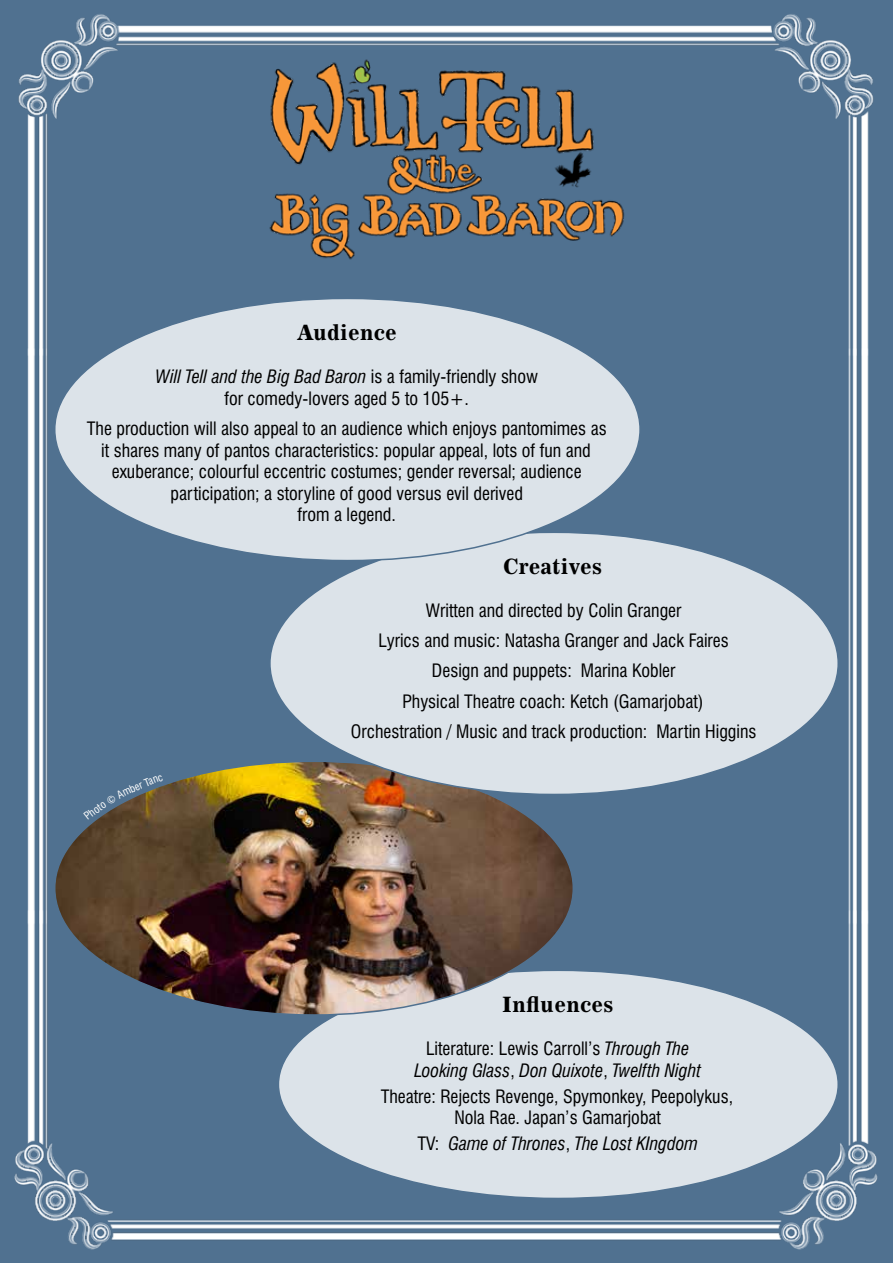
<style>
.page{position:relative;width:893px;height:1263px;background:#fff}
.page>*{position:absolute;margin:0;border:0;box-sizing:border-box;transform-origin:0 0}
.Sub_Header{font:21px "News 705 BT Bold B";color:#000}
.Para_Style{font:condensed 18px/21.6px "Swiss 721 BT";color:#000;text-align:center}
.Para_Style-2{font:italic condensed 18px/21.6px "Swiss 721 BT";color:#000;text-align:center}
.s1{font-style:italic}
.s2{font-style:normal}
</style>
<div class="page">
<img style="left:0;top:0;width:893px;height:1263px">
<div style="left:278px;top:970px;width:560px;height:228px;background:#dce3e9;border-radius:50%"></div>
<img style="left:55px;top:761px;width:518px;height:254px">
<div style="left:270px;top:532px;width:568px;height:262px;background:#dce3e9;border-radius:50%"></div>
<div style="left:55px;top:298px;width:585px;height:263px;background:#dce3e9;border-radius:50%"></div>
<img style="left:249px;top:54px;width:393px;height:214px">
<svg style="left:83px;top:774px;width:80px;height:46px;background:#57646d"></svg>
<p class="Sub_Header" style="left:297px;top:320px;width:102px">Audience</p>
<p class="Para_Style" style="left:155px;top:366px;width:384px"><span class="s1">Will Tell and the Big Bad Baron</span> is a family-friendly show for comedy-lovers aged 5 to 105+.</p>
<p class="Para_Style" style="left:87px;top:418px;width:521px">The production will also appeal to an audience which enjoys pantomimes as it shares many of pantos characteristics: popular appeal, lots of fun and exuberance; colourful eccentric costumes; gender reversal; audience participation; a storyline of good versus evil derived<br>from a legend.</p>
<p class="Sub_Header" style="left:503px;top:554px;width:101px">Creatives</p>
<p class="Para_Style" style="left:426px;top:600px;width:257px">Written and directed by Colin Granger</p>
<p class="Para_Style" style="left:379px;top:630px;width:352px">Lyrics and music: Natasha Granger and Jack Faires</p>
<p class="Para_Style" style="left:432px;top:660px;width:245px">Design and puppets: Marina Kobler</p>
<p class="Para_Style" style="left:402px;top:690px;width:303px">Physical Theatre coach: Ketch (Gamarjobat)</p>
<p class="Para_Style" style="left:351px;top:720px;width:407px">Orchestration / Music and track production: Martin Higgins</p>
<p class="Sub_Header" style="left:502px;top:992px;width:114px">Influences</p>
<p class="Para_Style-2" style="left:414px;top:1038px;width:288px"><span class="s2">Literature: Lewis Carroll’s</span> Through The<br>Looking Glass<span class="s2">,</span> Don Quixote<span class="s2">,</span> Twelfth Night</p>
<p class="Para_Style" style="left:381px;top:1085px;width:354px">Theatre: Rejects Revenge, Spymonkey, Peepolykus,<br>Nola Rae. Japan’s Gamarjobat</p>
<p class="Para_Style-2" style="left:417px;top:1133px;width:282px"><span class="s2">TV:</span> Game of Thrones<span class="s2">,</span> The Lost KIngdom</p>
</div>
